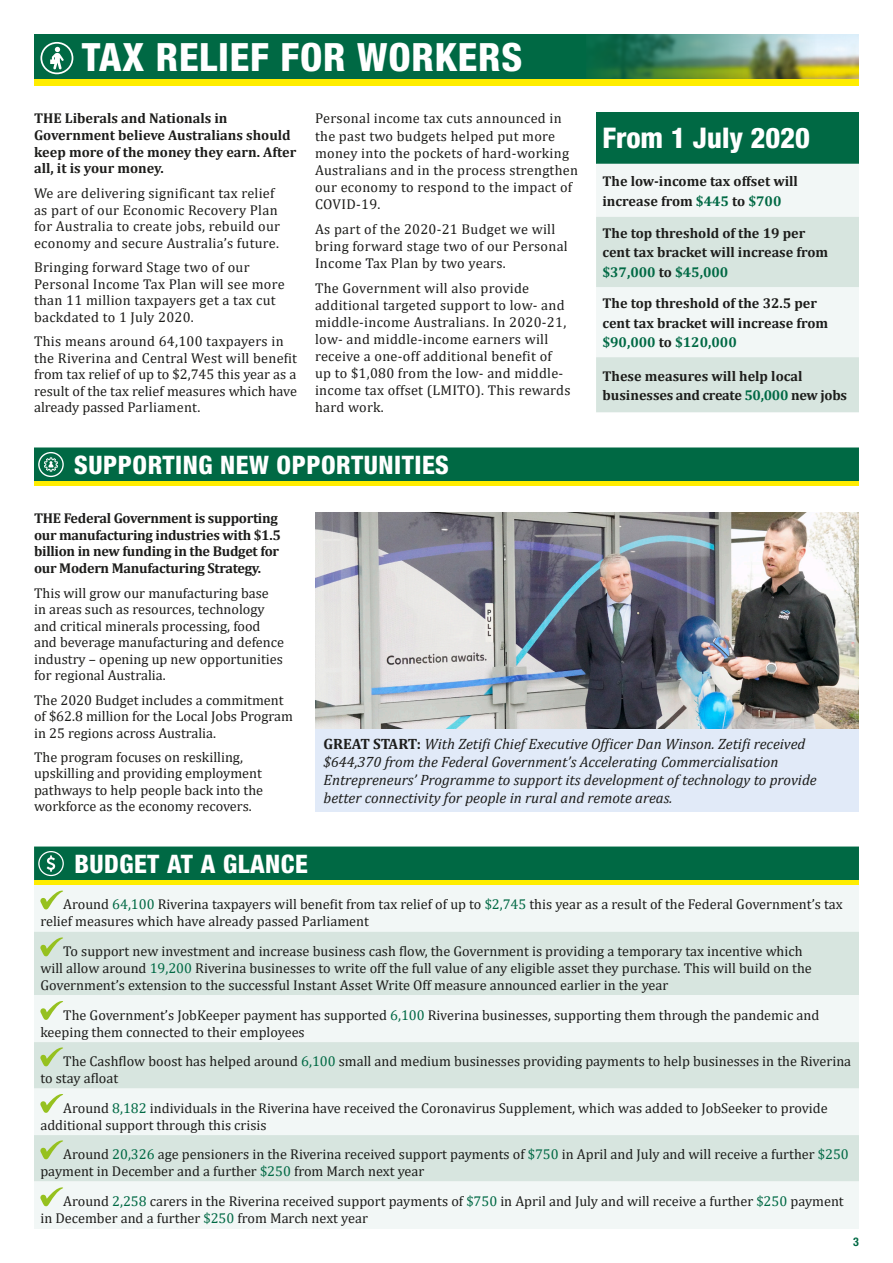
<style>
.page{position:relative;width:893px;height:1263px;background:#fff}
.page>*{position:absolute;margin:0;border:0;box-sizing:border-box;transform-origin:0 0}
.t1{font:800 condensed 39px "Helvetica Neue LT Std";letter-spacing:.02em;color:#fff}
.t2{font:800 condensed 28.5px "Helvetica Neue LT Std";color:#fff}
.t3{font:800 condensed 25.5px "Helvetica Neue LT Std";letter-spacing:.02em;color:#fff}
.t4{font:italic 15px/18px "Cambria";color:#1d1d1b}
.t5{font:14.25px/16.5px "Cambria";color:#1d1d1b}
.t6{font:14.25px/17.1px "Cambria";letter-spacing:.02em;color:#1d1d1b}
.t7{font:700 14.25px/19.5px "Cambria";color:#1d1d1b}
.t8{font:700 14.25px/16.5px "Cambria";letter-spacing:-.02em;color:#1d1d1b}
.t9{font:700 condensed 12px "Helvetica Neue LT Std";color:#006944}
.s1{color:#006944}
.s2{font-weight:700;font-style:normal}
</style>
<div class="page">
<img style="left:315px;top:512px;width:544px;height:217px">
<div style="left:315px;top:729px;width:544px;height:82px;background:#e1eaf8"></div>
<div style="left:596px;top:112px;width:263px;height:52px;background:#006944"></div>
<div style="left:596px;top:164px;width:263px;height:53px;background:#f2f7f6"></div>
<svg style="left:596px;top:217px;width:263px;height:195px;fill:#d7e5df"></svg>
<div style="left:34px;top:885px;width:825px;height:47px;background:#f2f7f6"></div>
<div style="left:34px;top:932px;width:825px;height:156px;background:#d7e5df"></div>
<div style="left:34px;top:996px;width:825px;height:46px;background:#f2f7f6"></div>
<svg style="left:34px;top:1088px;width:825px;height:141px;fill:#f2f7f6"></svg>
<svg style="left:40px;top:890px;width:23px;height:20px"></svg>
<svg style="left:40px;top:937px;width:24px;height:19px"></svg>
<svg style="left:40px;top:1001px;width:23px;height:19px"></svg>
<svg style="left:40px;top:1047px;width:24px;height:19px"></svg>
<svg style="left:40px;top:1094px;width:24px;height:19px"></svg>
<svg style="left:40px;top:1140px;width:24px;height:19px"></svg>
<svg style="left:40px;top:1187px;width:24px;height:19px"></svg>
<div style="left:34px;top:34px;width:825px;height:45px;background:#006944"></div>
<div style="left:34px;top:79px;width:825px;height:6px;background:#ffed00"></div>
<div style="left:40px;top:42px;width:33px;height:32px;border:2px solid #fff;border-radius:50%"></div>
<svg style="left:50px;top:47px;width:14px;height:22px"></svg>
<img style="left:589px;top:34px;width:270px;height:45px">
<div style="left:34px;top:880px;width:825px;height:5px;background:#ffed00"></div>
<div style="left:34px;top:846px;width:825px;height:34px;background:#006944"></div>
<div style="left:34px;top:481px;width:825px;height:5px;background:#ffed00"></div>
<div style="left:34px;top:447px;width:825px;height:34px;background:#006944"></div>
<div style="left:38px;top:452px;width:26px;height:25px;border:1px solid #fff;border-radius:50%"></div>
<h1 class="t1" style="left:82px;top:33px;width:442px">TAX RELIEF FOR WORKERS</h1>
<p class="t7" style="left:34px;top:110px;width:264px;line-height:16.5px">THE Liberals and Nationals in<br>Government believe Australians should keep more of the money they earn. After all, it is your money.</p>
<p class="t6" style="left:34px;top:185px;width:248px;line-height:16.5px">We are delivering significant tax relief as part of our Economic Recovery Plan for Australia to create jobs, rebuild our economy and secure Australia’s future.</p>
<p class="t6" style="left:34px;top:259px;width:252px;line-height:16.5px">Bringing forward Stage two of our Personal Income Tax Plan will see more than 11 million taxpayers get a tax cut backdated to 1 July 2020.</p>
<p class="t5" style="left:34px;top:333px;width:264px">This means around 64,100 taxpayers in the Riverina and Central West will benefit from tax relief of up to $2,745 this year as a result of the tax relief measures which have already passed Parliament.</p>
<p class="t6" style="left:315px;top:110px;width:265px">Personal income tax cuts announced in the past two budgets helped put more money into the pockets of hard-working Australians and in the process strengthen our economy to respond to the impact of COVID-19.</p>
<p class="t6" style="left:315px;top:220px;width:254px">As part of the 2020-21 Budget we will bring forward stage two of our Personal<br>Income Tax Plan by two years.</p>
<p class="t6" style="left:315px;top:279px;width:257px">The Government will also provide additional targeted support to low- and middle-income Australians. In 2020-21, low- and middle-income earners will receive a one-off additional benefit of up to $1,080 from the low- and middle&shy;income tax offset (LMITO). This rewards hard work.</p>
<h3 class="t3" style="left:74px;top:449px;width:376px">SUPPORTING NEW OPPORTUNITIES</h3>
<h2 class="t2" style="left:602px;top:120px;width:209px">From 1 July 2020</h2>
<p class="t7" style="left:602px;top:171px;width:197px">The low-income tax offset will increase from <span class="s1">$445</span> to <span class="s1">$700</span></p>
<p class="t7" style="left:602px;top:223px;width:227px">The top threshold of the 19 per cent tax bracket will increase from <span class="s1">$37,000</span> to <span class="s1">$45,000</span></p>
<p class="t7" style="left:602px;top:293px;width:227px">The top threshold of the 32.5 per cent tax bracket will increase from <span class="s1">$90,000</span> to <span class="s1">$120,000</span></p>
<p class="t7" style="left:602px;top:365px;width:246px">These measures will help local businesses and create <span class="s1">50,000</span> new jobs</p>
<p class="t8" style="left:34px;top:510px;width:248px">THE Federal Government is supporting our manufacturing industries with $1.5 billion in new funding in the Budget for our Modern Manufacturing Strategy.</p>
<p class="t5" style="left:34px;top:585px;width:251px">This will grow our manufacturing base in areas such as resources, technology and critical minerals processing, food and beverage manufacturing and defence industry – opening up new opportunities for regional Australia.</p>
<p class="t5" style="left:34px;top:691px;width:260px">The 2020 Budget includes a commitment of $62.8 million for the Local Jobs Program in 25 regions across Australia.</p>
<p class="t5" style="left:34px;top:749px;width:231px">The program focuses on reskilling, upskilling and providing employment pathways to help people back into the workforce as the economy recovers.</p>
<h3 class="t3" style="left:74px;top:848px;width:235px">BUDGET AT A GLANCE</h3>
<p class="t4" style="left:324px;top:734px;width:495px"><span class="s2">GREAT START:</span> With Zetifi Chief Executive Officer Dan Winson. Zetifi received $644,370 from the Federal Government’s Accelerating Commercialisation Entrepreneurs’ Programme to support its development of technology to provide better connectivity for people in rural and remote areas.</p>
<p class="t5" style="left:40px;top:896px;width:804px;text-indent:23px">Around <span class="s1">64,100</span> Riverina taxpayers will benefit from tax relief of up to <span class="s1">$2,745</span> this year as a result of the Federal Government’s tax relief measures which have already passed Parliament</p>
<p class="t5" style="left:40px;top:943px;width:773px;text-indent:23px">To support new investment and increase business cash flow, the Government is providing a temporary tax incentive which will allow around <span class="s1">19,200</span> Riverina businesses to write off the full value of any eligible asset they purchase. This will build on the<br>Government’s extension to the successful Instant Asset Write Off measure announced earlier in the year</p>
<p class="t5" style="left:40px;top:1006px;width:780px;text-indent:23px">The Government’s JobKeeper payment has supported <span class="s1">6,100</span> Riverina businesses, supporting them through the pandemic and keeping them connected to their employees</p>
<p class="t5" style="left:40px;top:1053px;width:812px;text-indent:23px">The Cashflow boost has helped around <span class="s1">6,100</span> small and medium businesses providing payments to help businesses in the Riverina to stay afloat</p>
<p class="t5" style="left:40px;top:1099px;width:789px;text-indent:23px">Around <span class="s1">8,182</span> individuals in the Riverina have received the Coronavirus Supplement, which was added to JobSeeker to provide additional support through this crisis</p>
<p class="t5" style="left:40px;top:1146px;width:810px;text-indent:23px">Around <span class="s1">20,326</span> age pensioners in the Riverina received support payments of <span class="s1">$750</span> in April and July and will receive a further <span class="s1">$250 </span>payment in December and a further <span class="s1">$250</span> from March next year</p>
<p class="t5" style="left:40px;top:1193px;width:805px;text-indent:23px">Around <span class="s1">2,258</span> carers in the Riverina received support payments of <span class="s1">$750</span> in April and July and will receive a further <span class="s1">$250</span> payment in December and a further <span class="s1">$250</span> from March next year</p>
<p class="t9" style="left:853px;top:1234px;width:7px">3</p>
</div>
